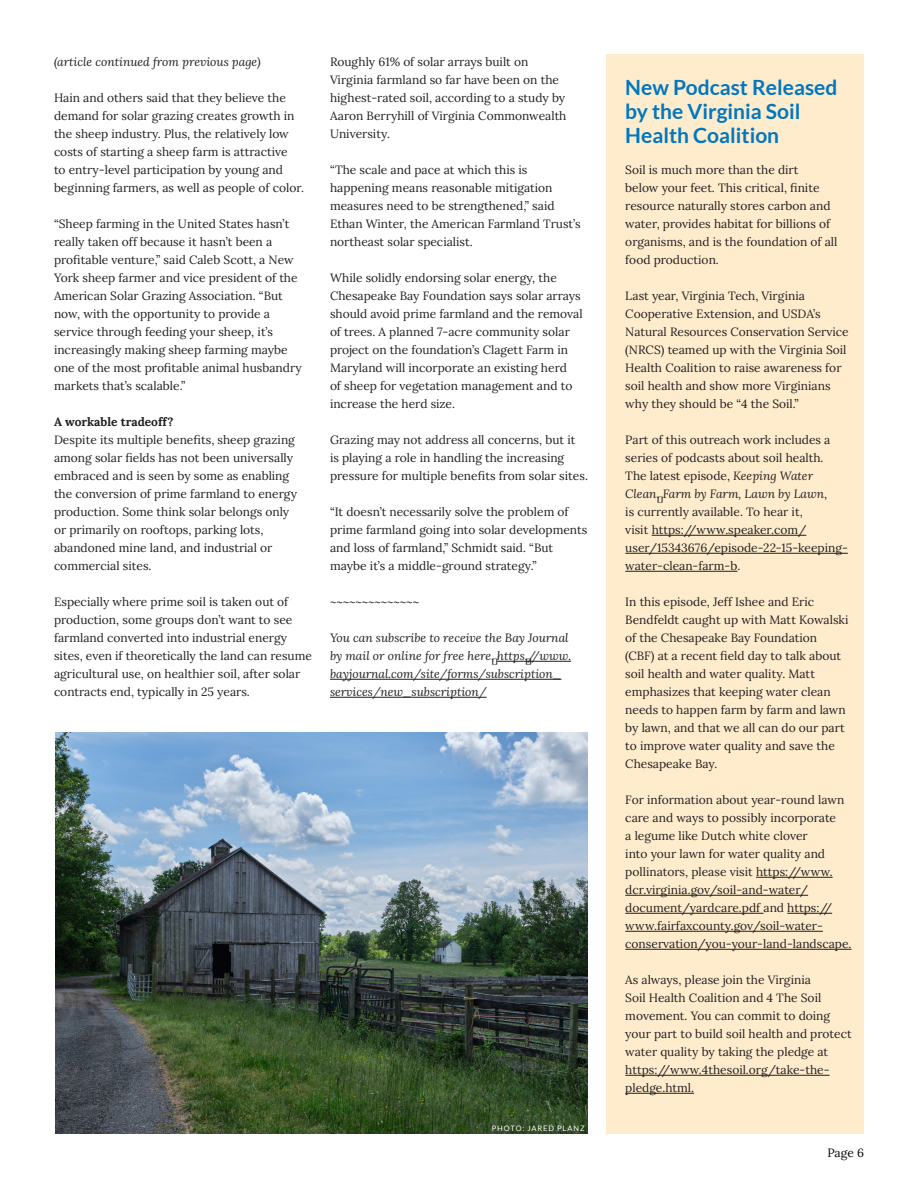
<style>
.page{position:relative;width:918px;height:1188px;background:#fff}
.page>*{position:absolute;margin:0;border:0;box-sizing:border-box;transform-origin:0 0}
.L1{font:700 21px/24px "Lato";color:#0077c0}
.t1{font:12px/18px "Lora";color:#231f20}
.t2{font:italic 12px/18px "Lora";color:#231f20}
.t3{font:700 12px "Lora";color:#231f20}
.t4{font:12px "Lora";color:#040503}
.Photo_Credit{font:7.5px "Lato";letter-spacing:.115em;color:#fff}
.s1{font-style:italic}
</style>
<div class="page">
<div style="left:606px;top:54px;width:258px;height:1080px;background:#feeccd"></div>
<hr style="left:652px;top:535px;width:154px;height:1px;background:#231f20">
<hr style="left:625px;top:553px;width:223px;height:1px;background:#231f20">
<hr style="left:625px;top:571px;width:112px;height:1px;background:#231f20">
<hr style="left:756px;top:877px;width:77px;height:1px;background:#231f20">
<hr style="left:625px;top:895px;width:183px;height:1px;background:#231f20">
<hr style="left:625px;top:913px;width:138px;height:1px;background:#231f20">
<hr style="left:787px;top:913px;width:45px;height:1px;background:#231f20">
<hr style="left:625px;top:931px;width:198px;height:1px;background:#231f20">
<hr style="left:625px;top:949px;width:227px;height:1px;background:#231f20">
<hr style="left:625px;top:1075px;width:205px;height:1px;background:#231f20">
<hr style="left:625px;top:1093px;width:69px;height:1px;background:#231f20">
<hr style="left:497px;top:661px;width:74px;height:1px;background:#231f20">
<hr style="left:330px;top:679px;width:231px;height:1px;background:#231f20">
<hr style="left:330px;top:697px;width:157px;height:1px;background:#231f20">
<img style="left:55px;top:732px;width:533px;height:402px">
<p class="t2" style="left:54px;top:53px;width:208px">(article continued from previous page)</p>
<p class="t1" style="left:54px;top:88px;width:252px">Hain and others said that they believe the demand for solar grazing creates growth in the sheep industry. Plus, the relatively low costs of starting a sheep farm is attractive<br>to entry-level participation by young and beginning farmers, as well as people of color.</p>
<p class="t1" style="left:54px;top:214px;width:249px">“Sheep farming in the United States hasn’t really taken off because it hasn’t been a profitable venture,” said Caleb Scott, a New York sheep farmer and vice president of the American Solar Grazing Association. “But now, with the opportunity to provide a service through feeding your sheep, it’s increasingly making sheep farming maybe one of the most profitable animal husbandry markets that’s scalable.”</p>
<p class="t3" style="left:54px;top:413px;width:121px">A workable tradeoff?</p>
<p class="t1" style="left:54px;top:430px;width:245px">Despite its multiple benefits, sheep grazing among solar fields has not been universally embraced and is seen by some as enabling the conversion of prime farmland to energy production. Some think solar belongs only or primarily on rooftops, parking lots, abandoned mine land, and industrial or commercial sites.</p>
<p class="t1" style="left:54px;top:592px;width:260px">Especially where prime soil is taken out of production, some groups don’t want to see farmland converted into industrial energy sites, even if theoretically the land can resume agricultural use, on healthier soil, after solar contracts end, typically in 25 years.</p>
<p class="t1" style="left:330px;top:52px;width:238px">Roughly 61% of solar arrays built on Virginia farmland so far have been on the highest-rated soil, according to a study by Aaron Berryhill of Virginia Commonwealth University.</p>
<p class="t1" style="left:330px;top:160px;width:252px">“The scale and pace at which this is happening means reasonable mitigation measures need to be strengthened,” said Ethan Winter, the American Farmland Trust’s northeast solar specialist.</p>
<p class="t1" style="left:330px;top:268px;width:254px">While solidly endorsing solar energy, the Chesapeake Bay Foundation says solar arrays should avoid prime farmland and the removal of trees. A planned 7-acre community solar project on the foundation’s Clagett Farm in Maryland will incorporate an existing herd<br>of sheep for vegetation management and to increase the herd size.</p>
<p class="t1" style="left:330px;top:430px;width:259px">Grazing may not address all concerns, but it<br>is playing a role in handling the increasing pressure for multiple benefits from solar sites.</p>
<p class="t1" style="left:330px;top:502px;width:259px">“It doesn’t necessarily solve the problem of prime farmland going into solar developments and loss of farmland,” Schmidt said. “But maybe it’s a middle-ground strategy.”</p>
<p class="t2" style="left:330px;top:593px;width:91px">~~~~~~~~~~~~~~</p>
<p class="t2" style="left:330px;top:629px;width:243px">You can subscribe to receive the Bay Journal by mail or online for free here: https://www. bayjournal.com/site/forms/subscription_ services/new_subscription/</p>
<p class="Photo_Credit" style="left:492px;top:1124px;width:95px">PHOTO: JARED PLANZ</p>
<p class="L1" style="left:625px;top:75px;width:214px">New Podcast Released by the Virginia Soil<br>Health Coalition</p>
<p class="t1" style="left:625px;top:160px;width:214px">Soil is much more than the dirt<br>below your feet. This critical, finite resource naturally stores carbon and water, provides habitat for billions of organisms, and is the foundation of all food production.</p>
<p class="t1" style="left:625px;top:286px;width:225px">Last year, Virginia Tech, Virginia Cooperative Extension, and USDA’s Natural Resources Conservation Service (NRCS) teamed up with the Virginia Soil Health Coalition to raise awareness for soil health and show more Virginians why they should be “4 the Soil.”</p>
<p class="t1" style="left:625px;top:430px;width:224px">Part of this outreach work includes a series of podcasts about soil health.<br>The latest episode, <span class="s1">Keeping Water Clean: Farm by Farm, Lawn by Lawn</span>,<br>is currently available. To hear it,<br>visit https://www.speaker.com/ user/15343676/episode-22-15-keeping&shy;water-clean-farm-b.</p>
<p class="t1" style="left:625px;top:592px;width:225px">In this episode, Jeff Ishee and Eric Bendfeldt caught up with Matt Kowalski of the Chesapeake Bay Foundation (CBF) at a recent field day to talk about soil health and water quality. Matt emphasizes that keeping water clean needs to happen farm by farm and lawn by lawn, and that we all can do our part to improve water quality and save the Chesapeake Bay.</p>
<p class="t1" style="left:625px;top:790px;width:228px">For information about year-round lawn care and ways to possibly incorporate<br>a legume like Dutch white clover<br>into your lawn for water quality and pollinators, please visit https://www. dcr.virginia.gov/soil-and-water/ document/yardcare.pdf and https:// www.fairfaxcounty.gov/soil-water&shy;conservation/you-your-land-landscape.</p>
<p class="t1" style="left:625px;top:970px;width:228px">As always, please join the Virginia<br>Soil Health Coalition and 4 The Soil movement. You can commit to doing your part to build soil health and protect water quality by taking the pledge at https://www.4thesoil.org/take-the&shy;pledge.html.</p>
<p class="t4" style="left:827px;top:1144px;width:38px">Page 6</p>
</div>
